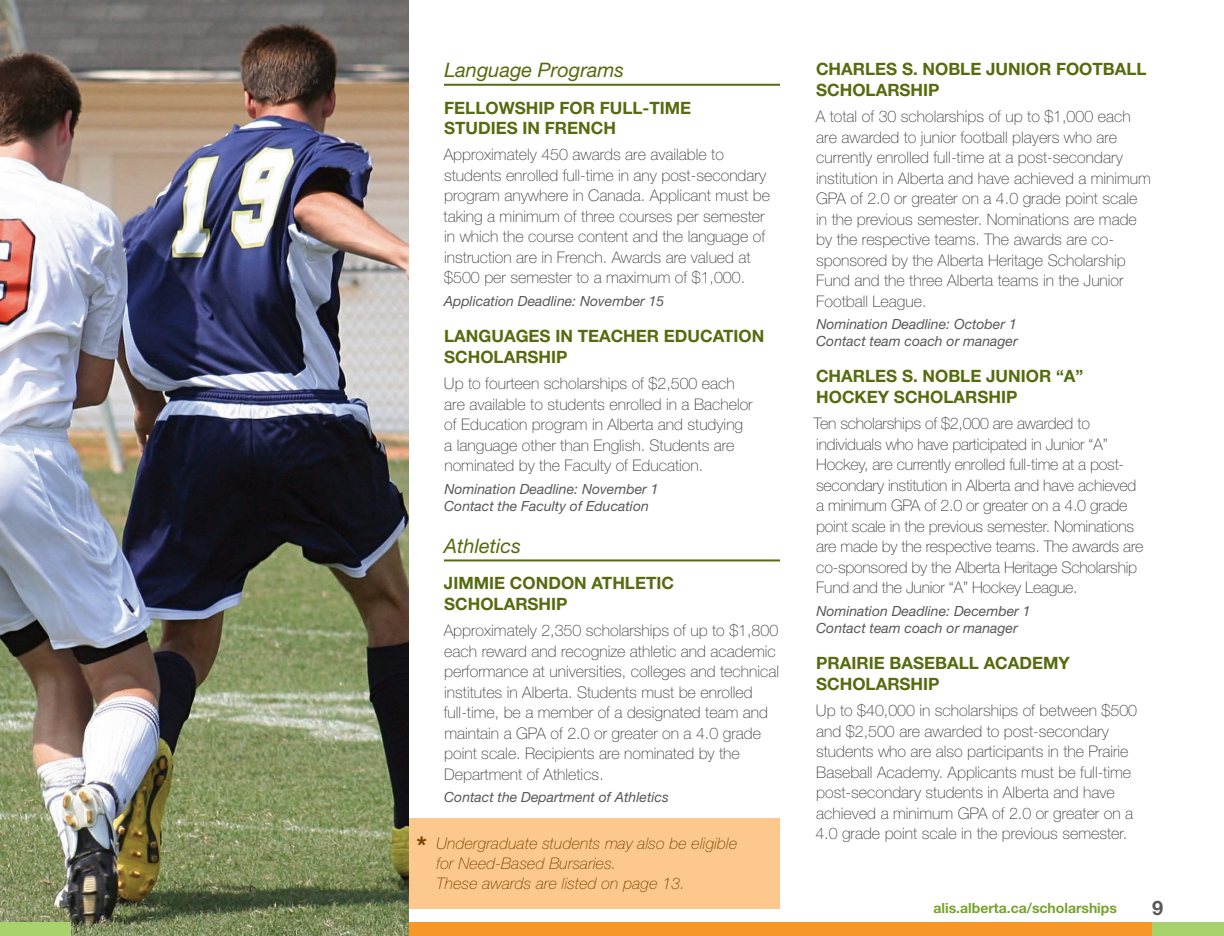
<style>
.page{position:relative;width:1224px;height:936px;background:#fff}
.page>*{position:absolute;margin:0;border:0;box-sizing:border-box;transform-origin:0 0}
.Underlined_Title{font:italic 20px "Helvetica Neue LT Std";color:#556b0e}
.t1{font:700 20px "Helvetica Neue LT Std";color:#57585a}
.Scholarship{font:700 17px/20.4px "Helvetica Neue LT Std";color:#556b0e}
.Body_Copy{font:100 16px/20.4px "Helvetica Neue LT Std";color:#3e3e3f}
.note-italic{font:italic 100 16px/20px "Helvetica Neue LT Std";letter-spacing:.01em;color:#7e4200}
.body_-_italic{font:italic 14px/16.8px "Helvetica Neue LT Std";color:#57585a}
.Body_Copy-2{font:italic 14px "Helvetica Neue LT Std";color:#57585a}
.Scholarship-2{font:700 14px "Helvetica Neue LT Std";color:#78a22d}
.s1{font-weight:700;font-style:normal;font-size:26px}
</style>
<div class="page">
<div style="left:0;top:923px;width:1194px;height:13px;background:#f79727"></div>
<hr style="left:444px;top:84px;width:336px;height:2px;background:#556b0e">
<hr style="left:444px;top:559px;width:336px;height:2px;background:#556b0e">
<div style="left:407px;top:818px;width:373px;height:90px;background:#fcc88e"></div>
<img style="left:0;top:0;width:409px;height:936px">
<div style="left:1153px;top:922px;width:71px;height:14px;background:#a8d26c"></div>
<div style="left:0;top:923px;width:71px;height:13px;background:#a8d26c"></div>
<p class="Underlined_Title" style="left:444px;top:58px;width:181px">Language Programs</p>
<p class="Scholarship" style="left:444px;top:97px;width:249px">FELLOWSHIP FOR FULL-TIME<br>STUDIES IN FRENCH</p>
<p class="Body_Copy" style="left:444px;top:145px;width:328px">Approximately 450 awards are available to students enrolled full-time in any post-secondary program anywhere in Canada. Applicant must be taking a minimum of three courses per semester in which the course content and the language of instruction are in French. Awards are valued at $500 per semester to a maximum of $1,000.</p>
<p class="body_-_italic" style="left:444px;top:293px;width:222px">Application Deadline: November 15</p>
<p class="Scholarship" style="left:444px;top:326px;width:322px">LANGUAGES IN TEACHER EDUCATION<br>SCHOLARSHIP</p>
<p class="Body_Copy" style="left:444px;top:373px;width:310px">Up to fourteen scholarships of $2,500 each are available to students enrolled in a Bachelor of Education program in Alberta and studying a language other than English. Students are nominated by the Faculty of Education.</p>
<p class="body_-_italic" style="left:444px;top:481px;width:216px">Nomination Deadline: November 1<br>Contact the Faculty of Education</p>
<p class="Underlined_Title" style="left:444px;top:534px;width:79px">Athletics</p>
<p class="Scholarship" style="left:444px;top:573px;width:232px">JIMMIE CONDON ATHLETIC<br>SCHOLARSHIP</p>
<p class="Body_Copy" style="left:444px;top:620px;width:337px">Approximately 2,350 scholarships of up to $1,800 each reward and recognize athletic and academic performance at universities, colleges and technical institutes in Alberta. Students must be enrolled full-time, be a member of a designated team and maintain a GPA of 2.0 or greater on a 4.0 grade point scale. Recipients are nominated by the Department of Athletics.</p>
<p class="Body_Copy-2" style="left:444px;top:789px;width:226px">Contact the Department of Athletics</p>
<p class="note-italic" style="left:436px;top:833px;width:302px;text-indent:-20px"><span class="s1">*</span> Undergraduate students may also be eligible for Need-Based Bursaries.<br>These awards are listed on page 13.</p>
<p class="Scholarship" style="left:816px;top:59px;width:332px">CHARLES S. NOBLE JUNIOR FOOTBALL<br>SCHOLARSHIP</p>
<p class="Body_Copy" style="left:816px;top:106px;width:337px">A total of 30 scholarships of up to $1,000 each are awarded to junior football players who are currently enrolled full-time at a post-secondary institution in Alberta and have achieved a minimum GPA of 2.0 or greater on a 4.0 grade point scale in the previous semester. Nominations are made by the respective teams. The awards are co&shy;sponsored by the Alberta Heritage Scholarship Fund and the three Alberta teams in the Junior Football League.</p>
<p class="body_-_italic" style="left:816px;top:316px;width:203px">Nomination Deadline: October 1<br>Contact team coach or manager</p>
<p class="Scholarship" style="left:816px;top:366px;width:269px">CHARLES S. NOBLE JUNIOR “A”<br>HOCKEY SCHOLARSHIP</p>
<p class="Body_Copy" style="left:813px;top:413px;width:332px">Ten scholarships of $2,000 are awarded to individuals who have participated in Junior “A” Hockey, are currently enrolled full-time at a post&shy;secondary institution in Alberta and have achieved a minimum GPA of 2.0 or greater on a 4.0 grade point scale in the previous semester. Nominations are made by the respective teams. The awards are co-sponsored by the Alberta Heritage Scholarship Fund and the Junior “A” Hockey League.</p>
<p class="body_-_italic" style="left:816px;top:602px;width:216px">Nomination Deadline: December 1<br>Contact team coach or manager</p>
<p class="Scholarship" style="left:816px;top:653px;width:255px">PRAIRIE BASEBALL ACADEMY<br>SCHOLARSHIP</p>
<p class="Body_Copy" style="left:815px;top:700px;width:323px">Up to $40,000 in scholarships of between $500 and $2,500 are awarded to post-secondary students who are also participants in the Prairie Baseball Academy. Applicants must be full-time post-secondary students in Alberta and have achieved a minimum GPA of 2.0 or greater on a 4.0 grade point scale in the previous semester.</p>
<p class="Scholarship-2" style="left:934px;top:899px;width:185px">alis.alberta.ca/scholarships</p>
<p class="t1" style="left:1152px;top:896px;width:13px">9</p>
</div>
